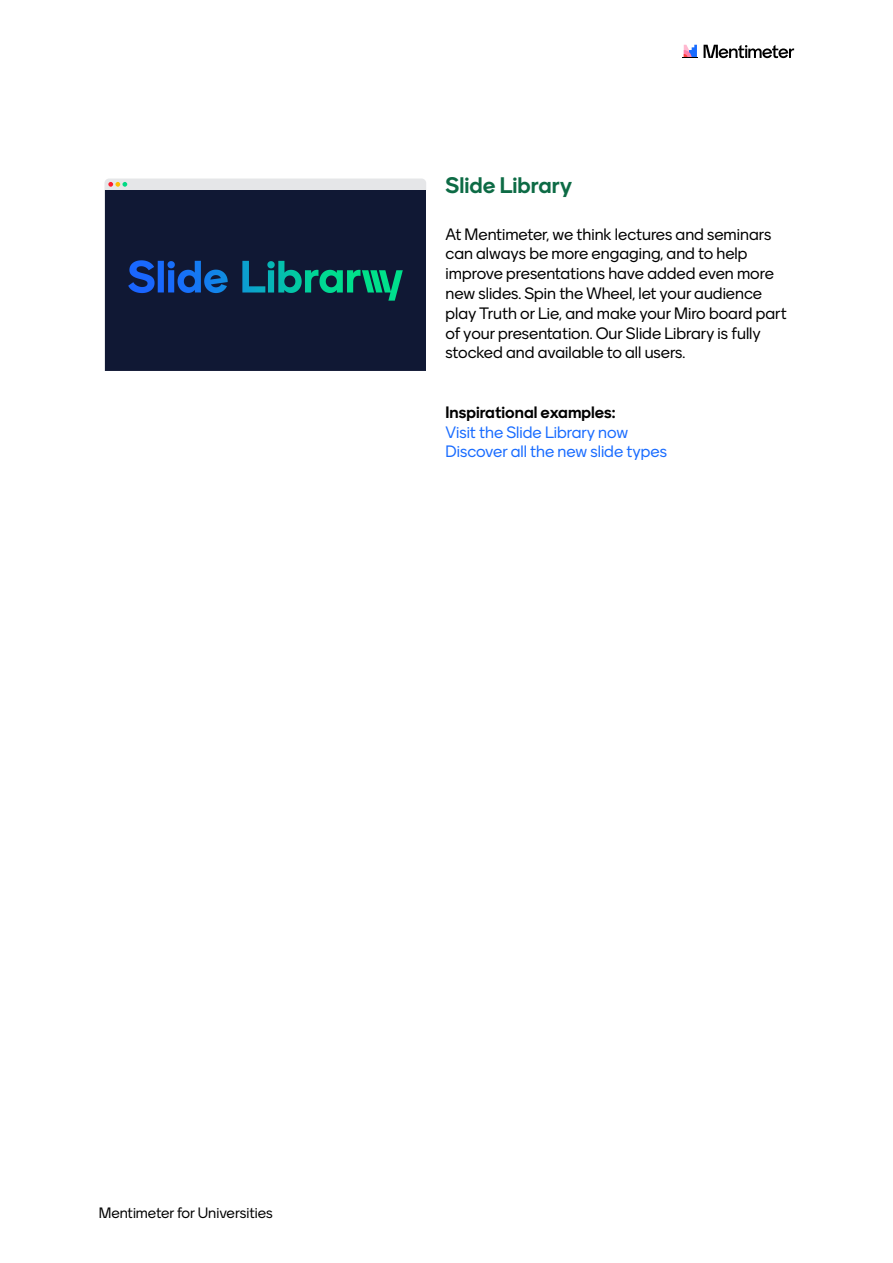
<style>
.page{position:relative;width:893px;height:1263px;background:#fff}
.page>*{position:absolute;margin:0;border:0;box-sizing:border-box;transform-origin:0 0}
.t1{font:700 22.5px "Menti Text";color:#0d6b45}
.t2{font:16.5px/19.8px "Menti Text";color:#000}
.t3{font:16.5px/19.8px "Menti Text";color:#196cff}
.t4{font:700 16.5px "Menti Text";color:#000}
.t5{font:15px "Menti Display";color:#000}
</style>
<div class="page">
<svg style="left:704px;top:45px;width:90px;height:13px"></svg>
<svg style="left:682px;top:45px;width:16px;height:13px"></svg>
<div style="left:104px;top:179px;width:322px;height:11px;background:#e5e6e8"></div>
<img style="left:105px;top:190px;width:321px;height:180px">
<h1 class="t1" style="left:446px;top:173px;width:128px">Slide Library</h1>
<p class="t2" style="left:446px;top:224px;width:343px">At Mentimeter, we think lectures and seminars can always be more engaging, and to help improve presentations have added even more new slides. Spin the Wheel, let your audience play Truth or Lie, and make your Miro board part of your presentation. Our Slide Library is fully stocked and available to all users.</p>
<p class="t4" style="left:446px;top:403px;width:171px">Inspirational examples:</p>
<p class="t3" style="left:446px;top:422px;width:223px">Visit the Slide Library now<br>Discover all the new slide types</p>
<p class="t5" style="left:99px;top:1205px;width:175px">Mentimeter for Universities</p>
</div>
